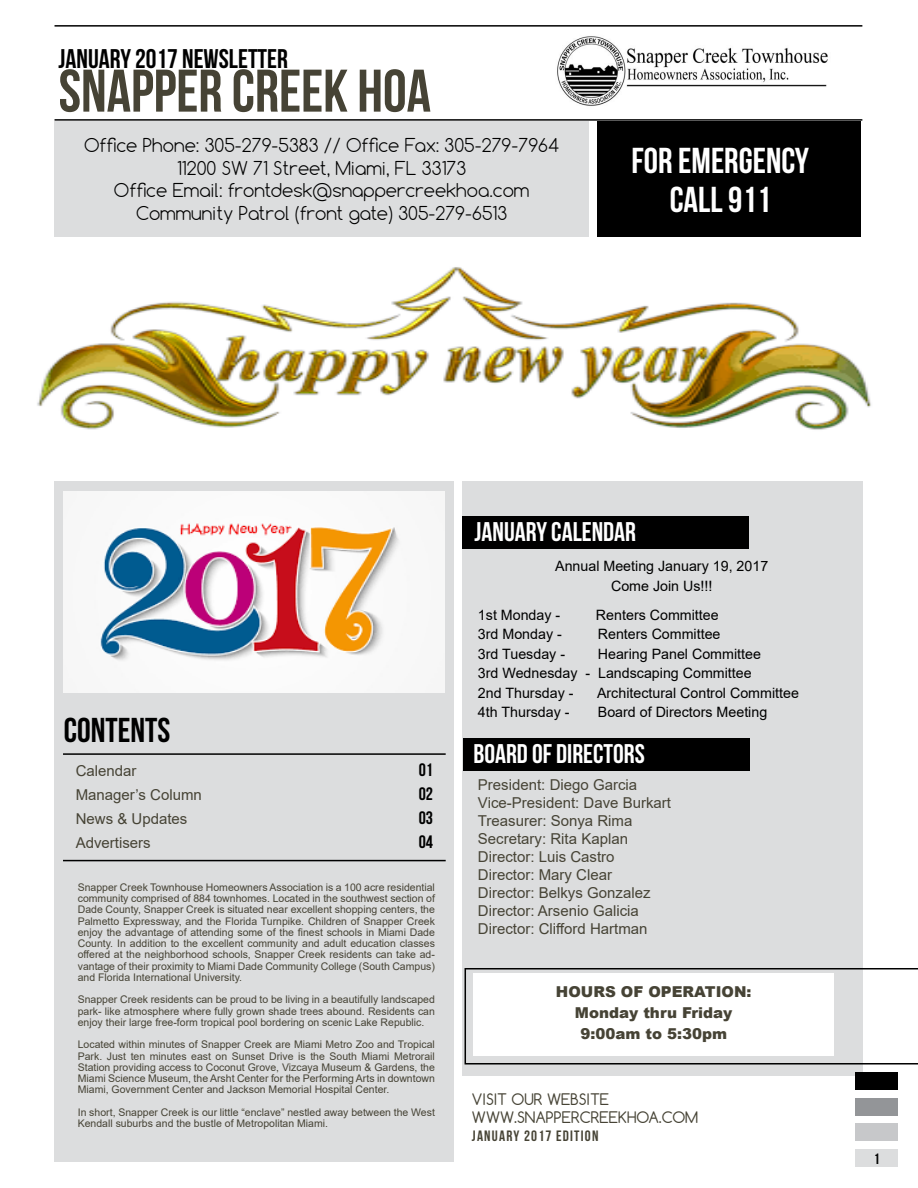
<style>
.page{position:relative;width:918px;height:1188px;background:#fff}
.page>*{position:absolute;margin:0;border:0;box-sizing:border-box;transform-origin:0 0}
.t1{font:60px "Bebas Neue";color:#464335}
.t2{font:36px/39px "Bebas Neue";color:#fff;text-align:center}
.t3{font:34.5px "Bebas Neue";color:#000}
.t4{font:27px "Bebas Neue";color:#fff}
.t5{font:27px "Bebas Neue";color:#000}
.t6{font:300 18px/22.5px "Comfortaa";color:#000;text-align:center}
.t7{font:18px "Bebas Neue";color:#000}
.t8{font:15px/18px "Arial";color:#464335}
.t9{font:900 15px/21px "Arial";color:#464335;text-align:center}
.t10{font:15px/18px "Comfortaa";color:#464335}
.t11{font:15px "Bebas Neue";letter-spacing:.08em;color:#464335}
.t12{font:15px "Bebas Neue";color:#000}
.t13{font:14.25px/19.5px "Arial";color:#000;text-align:center}
.t14{font:10.5px/11.2px "Arial";color:#464335;text-align:justify}
</style>
<div class="page">
<img style="left:37px;top:267px;width:834px;height:163px">
<div style="left:55px;top:481px;width:399px;height:681px;background:#dcddde"></div>
<div style="left:463px;top:481px;width:400px;height:595px;background:#dcddde"></div>
<hr style="left:55px;top:119px;width:807px;height:2px;background:#000">
<hr style="left:55px;top:25px;width:807px;height:2px;background:#000">
<div style="left:856px;top:1149px;width:42px;height:17px;background:#dcddde"></div>
<div style="left:856px;top:1124px;width:42px;height:17px;background:#c7c8ca"></div>
<div style="left:856px;top:1098px;width:42px;height:17px;background:#939598"></div>
<div style="left:856px;top:1073px;width:42px;height:17px;background:#000"></div>
<img style="left:557px;top:36px;width:271px;height:70px">
<svg style="left:465px;top:968px;width:453px;height:97px"></svg>
<div style="left:473px;top:973px;width:360px;height:83px;background:#fff"></div>
<div style="left:55px;top:121px;width:534px;height:116px;background:#dcddde"></div>
<hr style="left:63px;top:860px;width:383px;height:1px;background:#000">
<hr style="left:63px;top:753px;width:383px;height:2px;background:#000">
<div style="left:598px;top:121px;width:263px;height:116px;background:#000"></div>
<div style="left:463px;top:738px;width:286px;height:33px;background:#000"></div>
<div style="left:463px;top:516px;width:286px;height:33px;background:#000"></div>
<img style="left:64px;top:491px;width:381px;height:202px">
<h3 class="t5" style="left:59px;top:44px;width:231px">JANUARY 2017 NEWSLETTER</h3>
<h1 class="t1" style="left:59px;top:58px;width:374px">SNAPPER CREEK HOA</h1>
<h3 class="t6" style="left:84px;top:134px;width:477px">Office Phone: 305-279-5383 // Office Fax: 305-279-7964<br>11200 SW 71 Street, Miami, FL 33173<br>Office Email: frontdesk@snappercreekhoa.com Community Patrol (front gate) 305-279-6513</h3>
<h2 class="t2" style="left:632px;top:141px;width:179px">FOR EMERGENCY<br>CALL 911</h2>
<h3 class="t3" style="left:64px;top:711px;width:108px">CONTENTS</h3>
<h3 class="t8" style="left:76px;top:762px;width:62px">Calendar</h3>
<h3 class="t7" style="left:419px;top:760px;width:16px">01</h3>
<h3 class="t8" style="left:76px;top:786px;width:128px">Manager’s Column</h3>
<h3 class="t7" style="left:419px;top:784px;width:16px">02</h3>
<h3 class="t8" style="left:76px;top:810px;width:113px">News &amp; Updates</h3>
<h3 class="t7" style="left:419px;top:808px;width:16px">03</h3>
<h3 class="t8" style="left:76px;top:834px;width:77px">Advertisers</h3>
<h3 class="t7" style="left:419px;top:832px;width:16px">04</h3>
<p class="t14" style="left:78px;top:882px;width:359px">Snapper Creek Townhouse Homeowners Association is a 100 acre residential community comprised of 884 townhomes. Located in the southwest section of Dade County, Snapper Creek is situated near excellent shopping centers, the Palmetto Expressway, and the Florida Turnpike. Children of Snapper Creek enjoy the advantage of attending some of the finest schools in Miami Dade County. In addition to the excellent community and adult education classes offered at the neighborhood schools, Snapper Creek residents can take ad&shy;vantage of their proximity to Miami Dade Community College (South Campus) and Florida International University.</p>
<p class="t14" style="left:78px;top:994px;width:359px">Snapper Creek residents can be proud to be living in a beautifully landscaped park- like atmosphere where fully grown shade trees abound. Residents can enjoy their large free-form tropical pool bordering on scenic Lake Republic.</p>
<p class="t14" style="left:78px;top:1039px;width:359px">Located within minutes of Snapper Creek are Miami Metro Zoo and Tropical Park. Just ten minutes east on Sunset Drive is the South Miami Metrorail Station providing access to Coconut Grove, Vizcaya Museum &amp; Gardens, the Miami Science Museum, the Arsht Center for the Performing Arts in downtown Miami, Government Center and Jackson Memorial Hospital Center.</p>
<p class="t14" style="left:78px;top:1106px;width:359px">In short, Snapper Creek is our little “enclave” nestled away between the West<br>Kendall suburbs and the bustle of Metropolitan Miami.</p>
<h3 class="t4" style="left:475px;top:517px;width:163px">JANUARY CALENDAR</h3>
<h3 class="t13" style="left:555px;top:557px;width:215px">Annual Meeting January 19, 2017<br>Come Join Us!!!</h3>
<h3 class="t13" style="left:478px;top:605px;width:84px">1st Monday -</h3>
<h3 class="t13" style="left:596px;top:605px;width:124px">Renters Committee</h3>
<h3 class="t13" style="left:478px;top:624px;width:85px">3rd Monday -</h3>
<h3 class="t13" style="left:598px;top:624px;width:124px">Renters Committee</h3>
<h3 class="t13" style="left:478px;top:644px;width:89px">3rd Tuesday -</h3>
<h3 class="t13" style="left:478px;top:644px;width:285px;text-align:left;text-indent:120px">Hearing Panel Committee<br>3rd Wednesday - Landscaping Committee<br>2nd Thursday -</h3>
<h3 class="t13" style="left:597px;top:683px;width:203px">Architectural Control Committee</h3>
<h3 class="t13" style="left:478px;top:702px;width:93px">4th Thursday -</h3>
<h3 class="t13" style="left:598px;top:702px;width:171px">Board of Directors Meeting</h3>
<h3 class="t4" style="left:473px;top:739px;width:173px">BOARD OF DIRECTORS</h3>
<h3 class="t8" style="left:478px;top:776px;width:195px">President: Diego Garcia<br>Vice-President: Dave Burkart<br>Treasurer: Sonya Rima<br>Secretary: Rita Kaplan<br>Director: Luis Castro<br>Director: Mary Clear<br>Director: Belkys Gonzalez<br>Director: Arsenio Galicia<br>Director: Clifford Hartman</h3>
<h3 class="t9" style="left:556px;top:981px;width:197px">HOURS OF OPERATION:<br>Monday thru Friday<br>9:00am to 5:30pm</h3>
<h3 class="t10" style="left:472px;top:1090px;width:228px">VISIT OUR WEBSITE<br>WWW.SNAPPERCREEKHOA.COM</h3>
<h3 class="t11" style="left:472px;top:1128px;width:128px">JANUARY 2017 EDITION</h3>
<h3 class="t12" style="left:874px;top:1150px;width:7px">1</h3>
</div>
